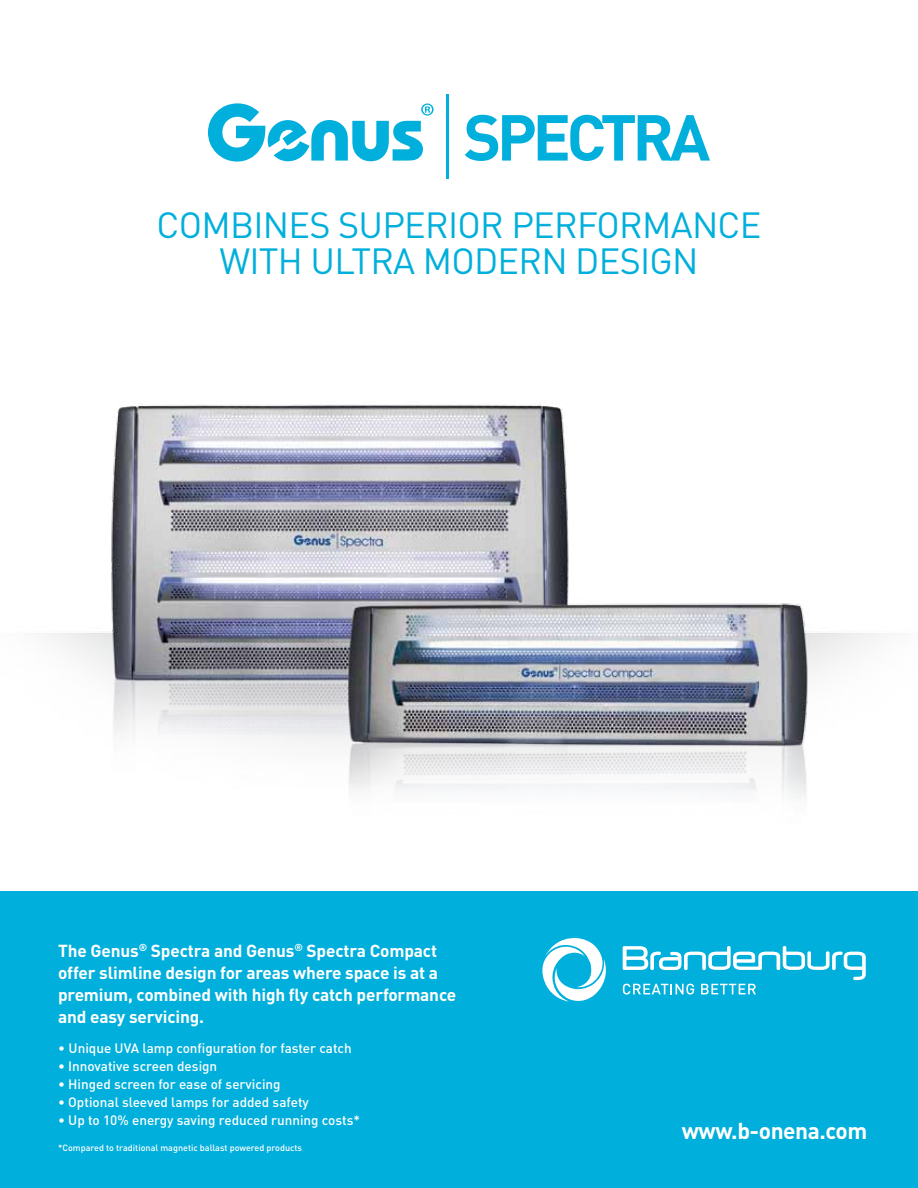
<style>
.page{position:relative;width:918px;height:1188px;background:#fff}
.page>*{position:absolute;margin:0;border:0;box-sizing:border-box;transform-origin:0 0}
.t1{font:36px/36px "DIN";letter-spacing:-.02em;color:#00afdb;text-align:center}
.t2{font:700 22.65px "DIN";letter-spacing:-.02em;color:#fff}
.t3{font:700 17.25px/22px "DIN";letter-spacing:-.01em;color:#fff}
.t4{font:500 13.5px "DIN";color:#fff}
.t5{font:500 9px "DIN";color:#fff}
</style>
<div class="page">
<img style="left:41px;top:404px;width:847px;height:394px">
<div style="left:0;top:891px;width:918px;height:297px;background:#00afdb"></div>
<svg style="left:208px;top:103px;width:226px;height:59px"></svg>
<svg style="left:465px;top:115px;width:245px;height:46px"></svg>
<hr style="left:446px;top:94px;width:3px;height:84px;background:#00afdb">
<svg style="left:623px;top:946px;width:243px;height:49px"></svg>
<svg style="left:542px;top:938px;width:64px;height:64px"></svg>
<h1 class="t1" style="left:157px;top:206px;width:606px">COMBINES SUPERIOR PERFORMANCE<br>WITH ULTRA MODERN DESIGN</h1>
<p class="t3" style="left:58px;top:939px;width:400px">The Genus<sup>®</sup> Spectra and Genus<sup>®</sup> Spectra Compact offer slimline design for areas where space is at a premium, combined with high fly catch performance and easy servicing.</p>
<p class="t4" style="left:58px;top:1039px;width:295px">• Unique UVA lamp configuration for faster catch</p>
<p class="t4" style="left:58px;top:1057px;width:161px">• Innovative screen design</p>
<p class="t4" style="left:58px;top:1075px;width:224px">• Hinged screen for ease of servicing</p>
<p class="t4" style="left:58px;top:1093px;width:252px">• Optional sleeved lamps for added safety</p>
<p class="t4" style="left:58px;top:1111px;width:303px">• Up to 10% energy saving reduced running costs*</p>
<p class="t5" style="left:58px;top:1142px;width:246px">*Compared to traditional magnetic ballast powered products</p>
<h2 class="t2" style="left:682px;top:1116px;width:187px">www.b-onena.com</h2>
</div>
